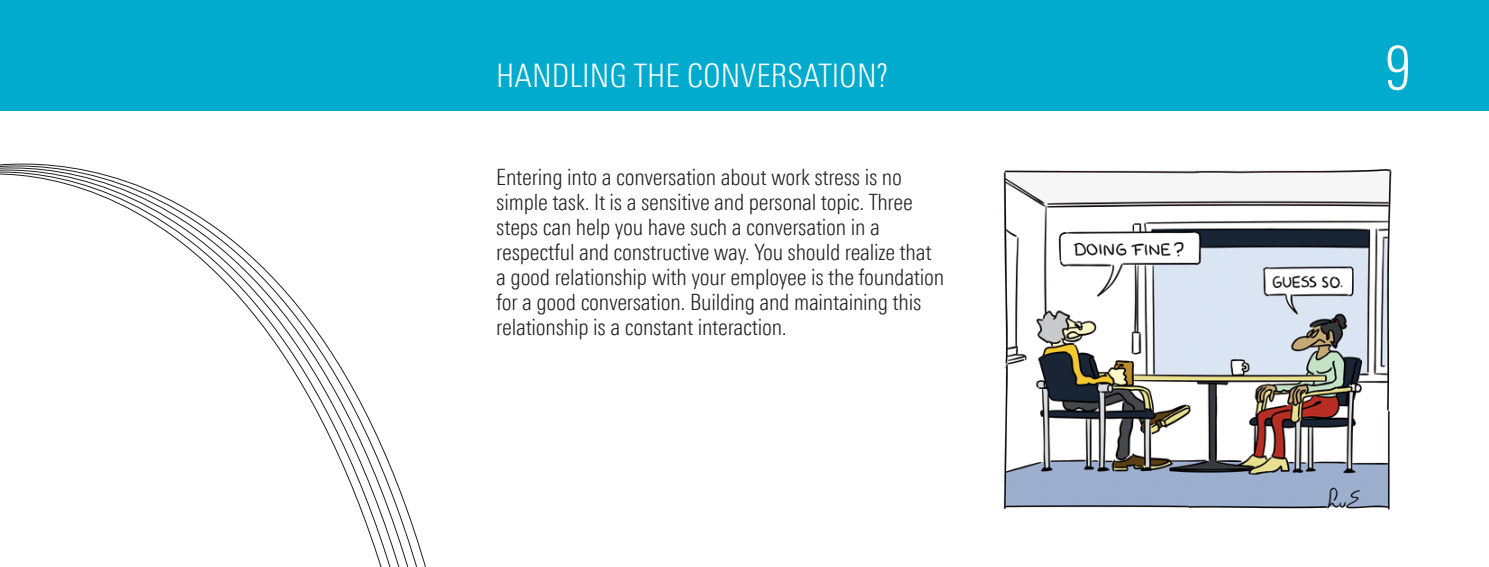
<style>
.page{position:relative;width:1489px;height:567px;background:#fff}
.page>*{position:absolute;margin:0;border:0;box-sizing:border-box;transform-origin:0 0}
.t1{font:300 60px "Linotype Univers 320 Cn";color:#fff}
.Pagina_titel{font:300 32.5px "Linotype Univers 320 Cn";color:#fff}
.Body{font:300 22.5px/25px "Linotype Univers 320 Cn";letter-spacing:-.01em;color:#231f20}
</style>
<div class="page">
<svg style="left:0;top:110px;width:923px;height:457px"></svg>
<div style="left:0;top:0;width:1488px;height:110px;background:#00abcd"></div>
<img style="left:1003px;top:169px;width:389px;height:341px">
<p class="Pagina_titel" style="left:496px;top:57px;width:394px">HANDLING THE CONVERSATION?</p>
<p class="Body" style="left:496px;top:165px;width:407px">Entering into a conversation about work stress is no</p>
<p class="Body" style="left:496px;top:190px;width:449px">simple task. It is a sensitive and personal topic. Three steps can help you have such a conversation in a respectful and constructive way. You should realize that a good relationship with your employee is the foundation for a good conversation. Building and maintaining this relationship is a constant interaction.</p>
<p class="t1" style="left:1384px;top:34px;width:28px">9</p>
</div>
